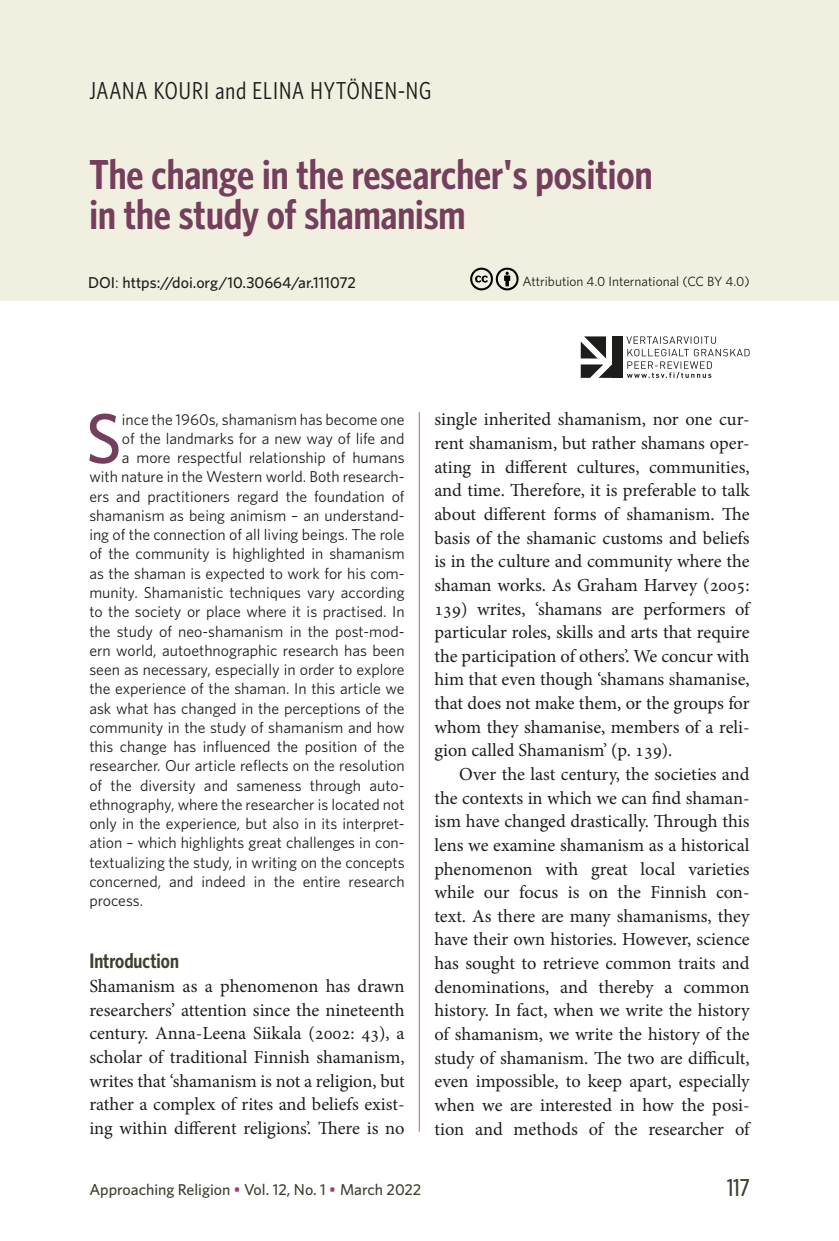
<style>
.page{position:relative;width:839px;height:1241px;background:#fff}
.page>*{position:absolute;margin:0;border:0;box-sizing:border-box;transform-origin:0 0}
.Ingressi{font:500 71.05px "Whitney";color:#743e5c}
.Artikkeli_otsikko{font:600 42px/40.2px "Whitney Condensed";color:#743e5c}
.Kirjoittaja{font:24.5px "Whitney Condensed";letter-spacing:.04em;color:#1d1d1b}
.t1{font:500 24.5px "Whitney Condensed";color:#3d402e}
.Artikkelin_väliotsik{font:600 21px "Whitney Condensed";color:#3d402e}
.Leipis_1__kpl{font:18.38px/23.6px "Minion Pro";color:#1d1d1b;text-align:justify}
.Leipis{font:18.38px/23.6px "Minion Pro";letter-spacing:-.005em;color:#1d1d1b;text-align:justify}
.Ingressi-2{font:15.75px "Whitney";color:#1d1d1b}
.t2{font:500 15.75px "Whitney";color:#3d402e}
.t3{font:500 15.75px "Whitney";color:#1d1d1b}
.t4{font:13.3px "Whitney";color:#1d1d1b}
.s1{font-weight:400}
.s2{color:#a73570}
</style>
<div class="page">
<div style="left:0;top:0;width:838px;height:301px;background:#f1efe0"></div>
<hr style="left:419px;top:412px;width:1px;height:719px;background:#b95d8d">
<svg style="left:470px;top:267px;width:49px;height:24px"></svg>
<svg style="left:580px;top:336px;width:26px;height:22px"></svg>
<svg style="left:580px;top:364px;width:32px;height:14px"></svg>
<div style="left:612px;top:336px;width:10px;height:42px;background:#1d1d1b"></div>
<svg style="left:626px;top:336px;width:123px;height:42px"></svg>
<p class="Kirjoittaja" style="left:89px;top:76px;width:343px">JAANA KOURI and ELINA HYTÖNEN-NG</p>
<h1 class="Artikkeli_otsikko" style="left:89px;top:152px;width:564px">The change in the researcher's position in the study of shamanism</h1>
<p class="t3" style="left:88px;top:272px;width:269px">DOI<span class="s1">:</span> https://doi.org/10.30664/ar.111072</p>
<p class="t4" style="left:522px;top:273px;width:229px">Attribution 4.0 International (CC BY 4.0)</p>
<p class="Ingressi" style="left:86px;top:391px;width:38px">S</p>
<p class="Ingressi-2" style="left:122px;top:408px;width:284px">ince the 1960s, shamanism has become one</p>
<p class="Ingressi-2" style="left:122px;top:428px;width:284px">of the landmarks for a new way of life and</p>
<p class="Ingressi-2" style="left:122px;top:447px;width:284px">a more respectful relationship of humans</p>
<p class="Ingressi-2" style="left:89px;top:466px;width:317px">with nature in the Western world. Both research-</p>
<p class="Ingressi-2" style="left:89px;top:485px;width:317px">ers and practitioners regard the foundation of</p>
<p class="Ingressi-2" style="left:89px;top:505px;width:317px">shamanism as being animism – an understand-</p>
<p class="Ingressi-2" style="left:89px;top:524px;width:316px">ing of the connection of all living beings. The role</p>
<p class="Ingressi-2" style="left:89px;top:543px;width:317px">of the community is highlighted in shamanism</p>
<p class="Ingressi-2" style="left:89px;top:562px;width:317px">as the shaman is expected to work for his com-</p>
<p class="Ingressi-2" style="left:89px;top:582px;width:317px">munity. Shamanistic techniques vary according</p>
<p class="Ingressi-2" style="left:89px;top:601px;width:317px">to the society or place where it is practised. In</p>
<p class="Ingressi-2" style="left:89px;top:620px;width:317px">the study of neo-shamanism in the post-mod-</p>
<p class="Ingressi-2" style="left:89px;top:639px;width:317px">ern world, autoethnographic research has been</p>
<p class="Ingressi-2" style="left:89px;top:659px;width:316px">seen as necessary, especially in order to explore</p>
<p class="Ingressi-2" style="left:89px;top:678px;width:316px">the experience of the shaman. In this article we</p>
<p class="Ingressi-2" style="left:89px;top:697px;width:316px">ask what has changed in the perceptions of the</p>
<p class="Ingressi-2" style="left:89px;top:716px;width:317px">community in the study of shamanism and how</p>
<p class="Ingressi-2" style="left:89px;top:736px;width:317px">this change has influenced the position of the</p>
<p class="Ingressi-2" style="left:89px;top:755px;width:317px">researcher. Our article reflects on the resolution</p>
<p class="Ingressi-2" style="left:89px;top:774px;width:316px">of the diversity and sameness through auto-</p>
<p class="Ingressi-2" style="left:89px;top:793px;width:317px">ethnography, where the researcher is located not</p>
<p class="Ingressi-2" style="left:89px;top:813px;width:315px">only in the experience, but also in its interpret-</p>
<p class="Ingressi-2" style="left:89px;top:832px;width:317px">ation – which highlights great challenges in con-</p>
<p class="Ingressi-2" style="left:89px;top:851px;width:316px">textualizing the study, in writing on the concepts</p>
<p class="Ingressi-2" style="left:89px;top:870px;width:317px">concerned, and indeed in the entire research</p>
<p class="Ingressi-2" style="left:89px;top:890px;width:55px">process.</p>
<h3 class="Artikkelin_väliotsik" style="left:89px;top:947px;width:91px">Introduction</h3>
<p class="Leipis_1__kpl" style="left:89px;top:974px;width:317px">Shamanism as a phenomenon has drawn researchers’ attention since the nineteenth century. Anna-Leena Siikala (2002: 43), a scholar of traditional Finnish shamanism, writes that ‘shamanism is not a religion, but rather a complex of rites and beliefs exist&shy;ing within different religions’. There is no</p>
<p class="Leipis_1__kpl" style="left:434px;top:407px;width:317px">single inherited shamanism, nor one cur&shy;rent shamanism, but rather shamans oper&shy;ating in different cultures, communities, and time. Therefore, it is preferable to talk about different forms of shamanism. The basis of the shamanic customs and beliefs is in the culture and community where the shaman works. As Graham Harvey (2005:<br>139) writes, ‘shamans are performers of particular roles, skills and arts that require the participation of others’. We concur with him that even though ‘shamans shamanise, that does not make them, or the groups for whom they shamanise, members of a reli&shy;gion called Shamanism’ (p. 139).</p>
<p class="Leipis" style="left:434px;top:762px;width:317px;text-indent:25px">Over the last century, the societies and the contexts in which we can find shaman&shy;ism have changed drastically. Through this lens we examine shamanism as a historical phenomenon with great local varieties while our focus is on the Finnish con&shy;text. As there are many shamanisms, they have their own histories. However, science has sought to retrieve common traits and denominations, and thereby a common history. In fact, when we write the history of shamanism, we write the history of the study of shamanism. The two are difficult, even impossible, to keep apart, especially when we are interested in how the posi&shy;tion and methods of the researcher of</p>
<p class="t2" style="left:89px;top:1179px;width:333px">Approaching Religion <span class="s2">•</span> Vol. 12, No. 1 <span class="s2">•</span> March 2022</p>
<h3 class="t1" style="left:727px;top:1171px;width:24px">117</h3>
</div>
